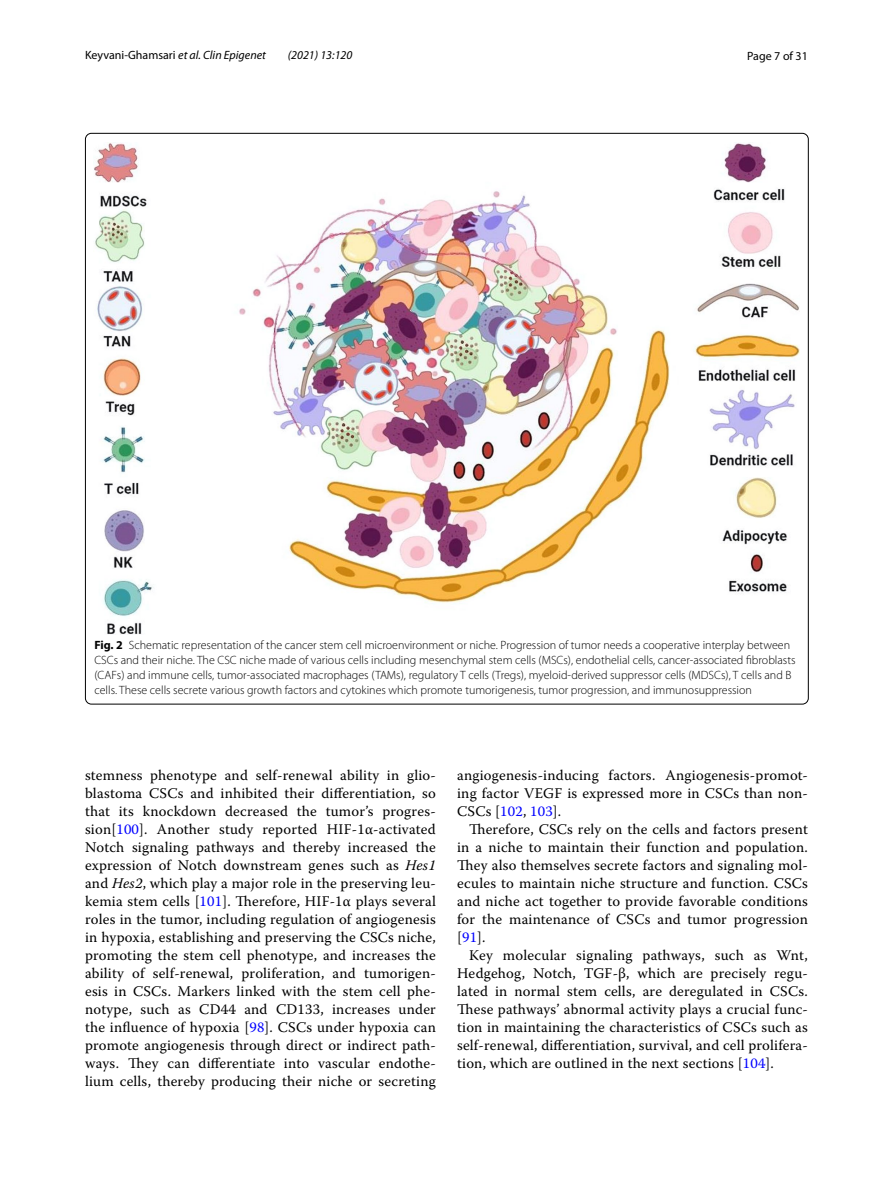
<style>
.page{position:relative;width:893px;height:1187px;background:#fff}
.page>*{position:absolute;margin:0;border:0;box-sizing:border-box;transform-origin:0 0}
.t1{font:14.7px/18px "Warnock Pro";letter-spacing:.015em;color:#000;text-align:justify}
.t2{font:300 12px/15px "Myriad Pro";color:#000}
.t3{font:italic 12px "Myriad Pro";color:#000}
.t4{font:12px "Myriad Pro";color:#000}
.s1{font-style:normal}
.s2{font-weight:700}
.s3{color:#00f}
.s4{font-style:italic}
</style>
<div class="page">
<img style="left:94px;top:142px;width:706px;height:492px">
<p class="t3" style="left:85px;top:48px;width:182px"><span class="s1">Keyvani‑Ghamsari</span> et al. Clin Epigenet</p>
<p class="t3" style="left:288px;top:48px;width:66px">(2021) 13:120</p>
<p class="t4" style="left:747px;top:48px;width:62px">Page 7 of 31</p>
<p class="t2" style="left:94px;top:638px;width:703px"><span class="s2">Fig. 2</span> Schematic representation of the cancer stem cell microenvironment or niche. Progression of tumor needs a cooperative interplay between CSCs and their niche. The CSC niche made of various cells including mesenchymal stem cells (MSCs), endothelial cells, cancer-associated fibroblasts (CAFs) and immune cells, tumor-associated macrophages (TAMs), regulatory T cells (Tregs), myeloid-derived suppressor cells (MDSCs), T cells and B cells. These cells secrete various growth factors and cytokines which promote tumorigenesis, tumor progression, and immunosuppression</p>
<p class="t1" style="left:85px;top:766px;width:352px">stemness phenotype and self-renewal ability in glio&shy;blastoma CSCs and inhibited their differentiation, so that its knockdown decreased the tumor’s progres&shy;sion[<span class="s3">100</span>]. Another study reported HIF-1α-activated Notch signaling pathways and thereby increased the expression of Notch downstream genes such as <span class="s4">Hes1 </span>and <span class="s4">Hes2</span>, which play a major role in the preserving leu&shy;kemia stem cells [<span class="s3">101</span>]. Therefore, HIF-1α plays several roles in the tumor, including regulation of angiogenesis in hypoxia, establishing and preserving the CSCs niche, promoting the stem cell phenotype, and increases the ability of self-renewal, proliferation, and tumorigen&shy;esis in CSCs. Markers linked with the stem cell phe&shy;notype, such as CD44 and CD133, increases under the influence of hypoxia [<span class="s3">98</span>]. CSCs under hypoxia can promote angiogenesis through direct or indirect path&shy;ways. They can differentiate into vascular endothe&shy;lium cells, thereby producing their niche or secreting</p>
<p class="t1" style="left:457px;top:766px;width:352px">angiogenesis-inducing factors. Angiogenesis-promot&shy;ing factor VEGF is expressed more in CSCs than non-CSCs [<span class="s3">102</span>, <span class="s3">103</span>].</p>
<p class="t1" style="left:457px;top:820px;width:352px;text-indent:12px">Therefore, CSCs rely on the cells and factors present in a niche to maintain their function and population.<br>They also themselves secrete factors and signaling mol&shy;ecules to maintain niche structure and function. CSCs and niche act together to provide favorable conditions for the maintenance of CSCs and tumor progression [<span class="s3">91</span>].</p>
<p class="t1" style="left:457px;top:946px;width:352px;text-indent:12px">Key molecular signaling pathways, such as Wnt, Hedgehog, Notch, TGF-β, which are precisely regu&shy;lated in normal stem cells, are deregulated in CSCs.<br>These pathways’ abnormal activity plays a crucial func&shy;tion in maintaining the characteristics of CSCs such as self-renewal, differentiation, survival, and cell prolifera&shy;tion, which are outlined in the next sections [<span class="s3">104</span>].</p>
</div>
